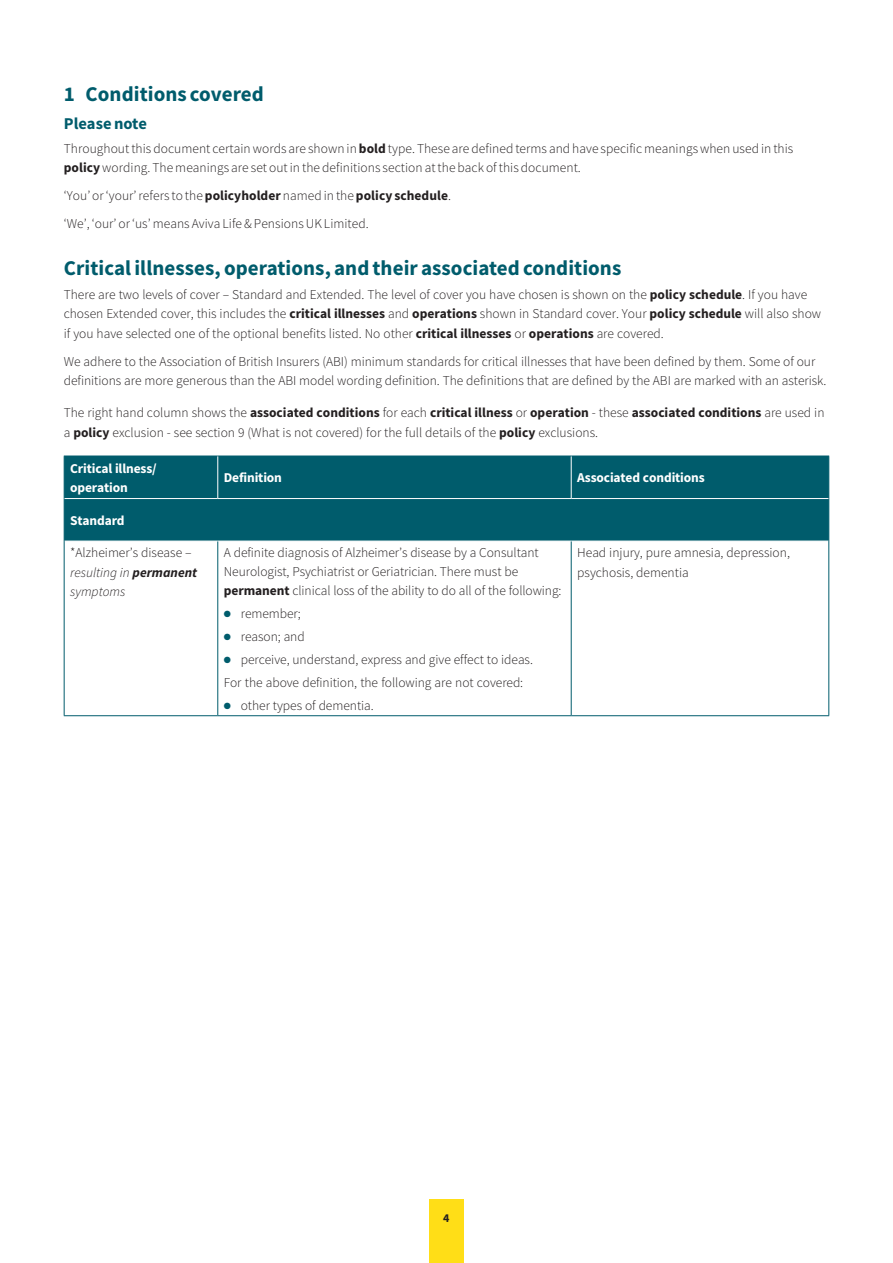
<style>
.page{position:relative;width:893px;height:1263px;background:#fff}
.page>*{position:absolute;margin:0;border:0;box-sizing:border-box;transform-origin:0 0}
.t1{font:700 21px "Source Sans Pro";letter-spacing:.005em;color:#005c6c}
.t2{font:700 16.5px "Source Sans Pro";letter-spacing:.005em;color:#005c6c}
.t3{font:300 13.5px/19.5px "Source Sans Pro";color:#231f20}
.t4{font:700 13.5px/19.5px "Source Sans Pro";letter-spacing:-.01em;color:#fff}
.t5{font:700 12px "Source Sans Pro";color:#231f20}
.s1{font-weight:700}
.s2{font-style:italic}
.s3{font-weight:700;font-style:italic}
.s4{color:#005c6c}
</style>
<div class="page">
<div style="left:429px;top:1199px;width:34px;height:64px;background:#ffde17"></div>
<div style="left:65px;top:457px;width:763px;height:84px;background:#005c6c"></div>
<hr style="left:64px;top:456px;width:154px;height:1px;background:#005c6c">
<hr style="left:64px;top:456px;width:1px;height:42px;background:#005c6c">
<hr style="left:218px;top:456px;width:353px;height:1px;background:#005c6c">
<hr style="left:571px;top:456px;width:258px;height:1px;background:#005c6c">
<hr style="left:828px;top:456px;width:1px;height:42px;background:#005c6c">
<hr style="left:217px;top:456px;width:1px;height:42px;background:#fff">
<hr style="left:571px;top:456px;width:1px;height:42px;background:#fff">
<hr style="left:64px;top:498px;width:1px;height:43px;background:#005c6c">
<hr style="left:828px;top:498px;width:1px;height:43px;background:#005c6c">
<hr style="left:65px;top:498px;width:153px;height:1px;background:#fff">
<hr style="left:218px;top:498px;width:353px;height:1px;background:#fff">
<hr style="left:571px;top:498px;width:257px;height:1px;background:#fff">
<hr style="left:64px;top:541px;width:1px;height:174px;background:#005c6c">
<hr style="left:217px;top:541px;width:1px;height:174px;background:#005c6c">
<hr style="left:571px;top:541px;width:1px;height:174px;background:#005c6c">
<hr style="left:828px;top:541px;width:1px;height:174px;background:#005c6c">
<hr style="left:64px;top:715px;width:154px;height:1px;background:#005c6c">
<hr style="left:218px;top:715px;width:353px;height:1px;background:#005c6c">
<hr style="left:571px;top:715px;width:258px;height:1px;background:#005c6c">
<h1 class="t1" style="left:64px;top:80px;width:202px">1 Conditions covered</h1>
<p class="t2" style="left:64px;top:112px;width:85px">Please note</p>
<p class="t3" style="left:64px;top:138px;width:731px">Throughout this document certain words are shown in <span class="s1">bold</span> type. These are defined terms and have specific meanings when used in this <span class="s1">policy</span> wording. The meanings are set out in the definitions section at the back of this document.</p>
<p class="t3" style="left:64px;top:182px;width:389px;line-height:28px">‘You’ or ‘your’ refers to the <span class="s1">policyholder</span> named in the <span class="s1">policy schedule</span>. ‘We’, ‘our’ or ‘us’ means Aviva Life &amp; Pensions UK Limited.</p>
<h1 class="t1" style="left:64px;top:254px;width:559px">Critical illnesses, operations, and their associated conditions</h1>
<p class="t3" style="left:64px;top:284px;width:759px">There are two levels of cover – Standard and Extended. The level of cover you have chosen is shown on the <span class="s1">policy schedule</span>. If you have chosen Extended cover, this includes the <span class="s1">critical illnesses</span> and <span class="s1">operations</span> shown in Standard cover. Your <span class="s1">policy schedule</span> will also show if you have selected one of the optional benefits listed. No other <span class="s1">critical illnesses</span> or <span class="s1">operations</span> are covered.</p>
<p class="t3" style="left:64px;top:351px;width:764px">We adhere to the Association of British Insurers (ABI) minimum standards for critical illnesses that have been defined by them. Some of our definitions are more generous than the ABI model wording definition. The definitions that are defined by the ABI are marked with an asterisk.</p>
<p class="t3" style="left:64px;top:403px;width:762px">The right hand column shows the <span class="s1">associated conditions</span> for each <span class="s1">critical illness</span> or <span class="s1">operation</span> - these <span class="s1">associated conditions</span> are used in a <span class="s1">policy</span> exclusion - see section 9 (What is not covered) for the full details of the <span class="s1">policy</span> exclusions.</p>
<p class="t4" style="left:70px;top:458px;width:88px">Critical illness/ operation</p>
<p class="t4" style="left:224px;top:468px;width:60px">Definition</p>
<p class="t4" style="left:577px;top:468px;width:129px">Associated conditions</p>
<p class="t4" style="left:70px;top:510px;width:56px">Standard</p>
<p class="t3" style="left:70px;top:543px;width:128px">*Alzheimer’s disease – <span class="s2">resulting in</span> <span class="s3">permanent </span><span class="s2">symptoms</span></p>
<p class="t3" style="left:224px;top:543px;width:339px;line-height:18.8px">A definite diagnosis of Alzheimer’s disease by a Consultant<br>Neurologist, Psychiatrist or Geriatrician. There must be <span class="s1">permanent</span> clinical loss of the ability to do all of the following:</p>
<p class="t3" style="left:224px;top:603px;width:79px"><span class="s4">●</span> remember;</p>
<p class="t3" style="left:224px;top:626px;width:82px"><span class="s4">●</span> reason; and</p>
<p class="t3" style="left:224px;top:648px;width:311px;line-height:23px"><span class="s4">●</span> perceive, understand, express and give effect to ideas.<br>For the above definition, the following are not covered:</p>
<p class="t3" style="left:224px;top:695px;width:151px"><span class="s4">●</span> other types of dementia.</p>
<p class="t3" style="left:577px;top:543px;width:214px">Head injury, pure amnesia, depression, psychosis, dementia</p>
<p class="t5" style="left:443px;top:1210px;width:8px">4</p>
</div>
